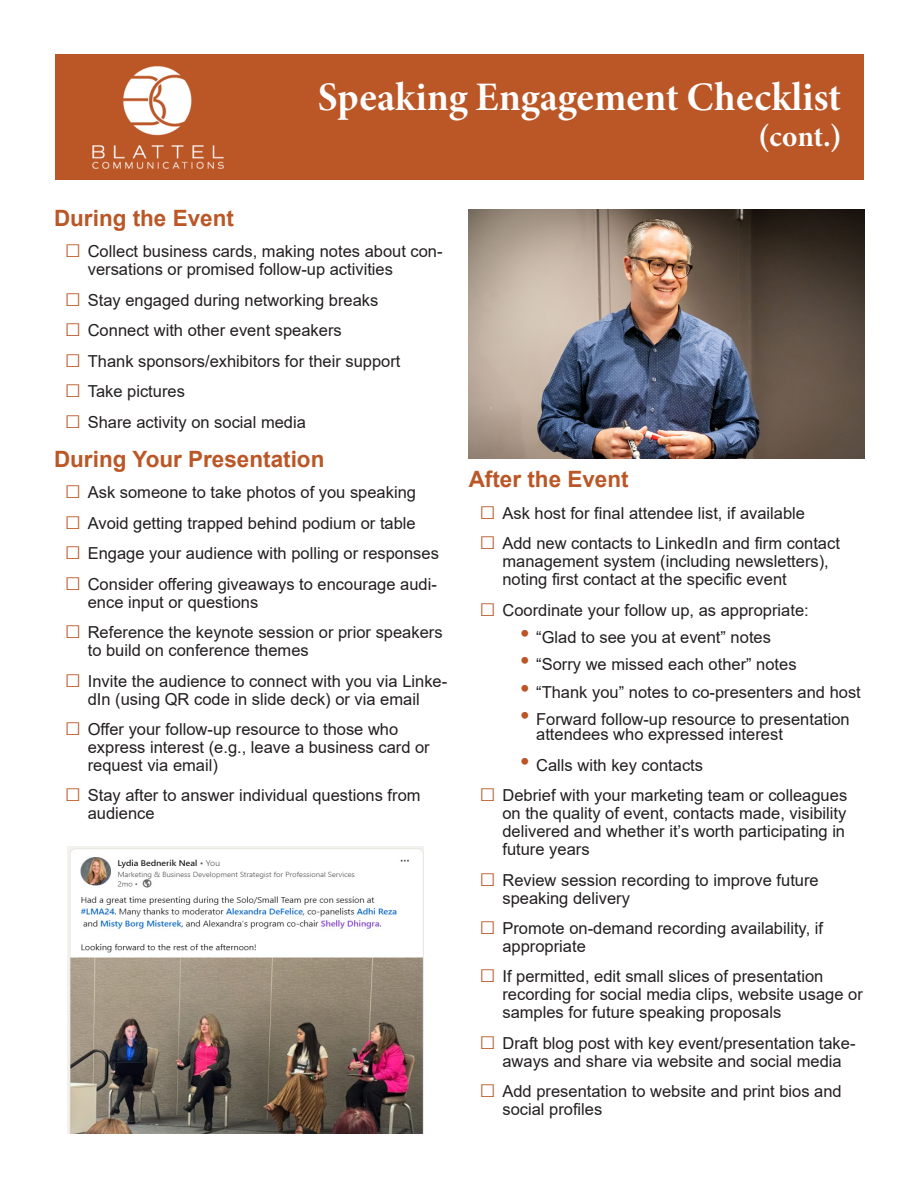
<style>
.page{position:relative;width:918px;height:1188px;background:#fff}
.page>*{position:absolute;margin:0;border:0;box-sizing:border-box;transform-origin:0 0}
.t1{font:40.5px "Minion Variable Concept";letter-spacing:.005em;color:#fff}
.t2{font:30px "Minion Variable Concept";color:#fff}
.t3{font:700 22.5px "Arial";color:#bb5727}
.t4{font:16.5px/18px "Arial";color:#231f20}
.s1{font-size:27px;color:#bb5727}
</style>
<div class="page">
<div style="left:56px;top:55px;width:808px;height:125px;background:#bb5727"></div>
<img style="left:469px;top:210px;width:396px;height:249px">
<img style="left:68px;top:847px;width:355px;height:287px">
<img style="left:92px;top:67px;width:131px;height:101px">
<p class="t1" style="left:318px;top:69px;width:525px">Speaking Engagement Checklist</p>
<p class="t2" style="left:759px;top:116px;width:84px">(cont.)</p>
<p class="t3" style="left:54px;top:202px;width:182px">During the Event</p>
<p class="t4" style="left:88px;top:243px;width:356px;text-indent:-23px"><span class="s1">□</span> Collect business cards, making notes about con&shy;versations or promised follow-up activities</p>
<p class="t4" style="left:65px;top:291px;width:315px"><span class="s1">□</span> Stay engaged during networking breaks</p>
<p class="t4" style="left:65px;top:321px;width:279px"><span class="s1">□</span> Connect with other event speakers</p>
<p class="t4" style="left:65px;top:352px;width:337px"><span class="s1">□</span> Thank sponsors/exhibitors for their support</p>
<p class="t4" style="left:65px;top:382px;width:122px"><span class="s1">□</span> Take pictures</p>
<p class="t4" style="left:65px;top:413px;width:243px"><span class="s1">□</span> Share activity on social media</p>
<p class="t3" style="left:54px;top:443px;width:272px">During Your Presentation</p>
<p class="t4" style="left:65px;top:484px;width:353px"><span class="s1">□</span> Ask someone to take photos of you speaking</p>
<p class="t4" style="left:65px;top:514px;width:353px"><span class="s1">□</span> Avoid getting trapped behind podium or table</p>
<p class="t4" style="left:65px;top:544px;width:376px"><span class="s1">□</span> Engage your audience with polling or responses</p>
<p class="t4" style="left:88px;top:575px;width:351px;text-indent:-23px"><span class="s1">□</span> Consider offering giveaways to encourage audi&shy;ence input or questions</p>
<p class="t4" style="left:88px;top:623px;width:356px;text-indent:-23px"><span class="s1">□</span> Reference the keynote session or prior speakers to build on conference themes</p>
<p class="t4" style="left:65px;top:672px;width:384px;text-align:center"><span class="s1">□</span> Invite the audience to connect with you via Linke&shy;dIn (using QR code in slide deck) or via email</p>
<p class="t4" style="left:88px;top:720px;width:344px;text-indent:-23px"><span class="s1">□</span> Offer your follow-up resource to those who express interest (e.g., leave a business card or request via email)</p>
<p class="t4" style="left:88px;top:786px;width:334px;text-indent:-23px"><span class="s1">□</span> Stay after to answer individual questions from audience</p>
<p class="t3" style="left:469px;top:464px;width:162px">After the Event</p>
<p class="t4" style="left:479px;top:504px;width:327px"><span class="s1">□</span> Ask host for final attendee list, if available</p>
<p class="t4" style="left:502px;top:534px;width:339px;text-indent:-23px"><span class="s1">□</span> Add new contacts to LinkedIn and firm contact management system (including newsletters), noting first contact at the specific event</p>
<p class="t4" style="left:479px;top:601px;width:331px"><span class="s1">□</span> Coordinate your follow up, as appropriate:</p>
<p class="t4" style="left:520px;top:628px;width:252px"><span class="s1">•</span> “Glad to see you at event” notes</p>
<p class="t4" style="left:520px;top:656px;width:278px"><span class="s1">•</span> “Sorry we missed each other” notes</p>
<p class="t4" style="left:520px;top:683px;width:342px"><span class="s1">•</span> “Thank you” notes to co-presenters and host</p>
<p class="t4" style="left:536px;top:712px;width:315px;line-height:15px;text-indent:-16px"><span class="s1">•</span> Forward follow-up resource to presentation attendees who expressed interest</p>
<p class="t4" style="left:520px;top:756px;width:185px"><span class="s1">•</span> Calls with key contacts</p>
<p class="t4" style="left:502px;top:786px;width:346px;text-indent:-23px"><span class="s1">□</span> Debrief with your marketing team or colleagues on the quality of event, contacts made, visibility delivered and whether it’s worth participating in future years</p>
<p class="t4" style="left:502px;top:871px;width:318px;text-indent:-23px"><span class="s1">□</span> Review session recording to improve future speaking delivery</p>
<p class="t4" style="left:502px;top:919px;width:322px;text-indent:-23px"><span class="s1">□</span> Promote on-demand recording availability, if appropriate</p>
<p class="t4" style="left:502px;top:967px;width:362px;text-indent:-23px"><span class="s1">□</span> If permitted, edit small slices of presentation recording for social media clips, website usage or samples for future speaking proposals</p>
<p class="t4" style="left:479px;top:1034px;width:378px;text-align:center"><span class="s1">□</span> Draft blog post with key event/presentation take&shy;aways and share via website and social media</p>
<p class="t4" style="left:502px;top:1082px;width:341px;text-indent:-23px"><span class="s1">□</span> Add presentation to website and print bios and social profiles</p>
</div>
